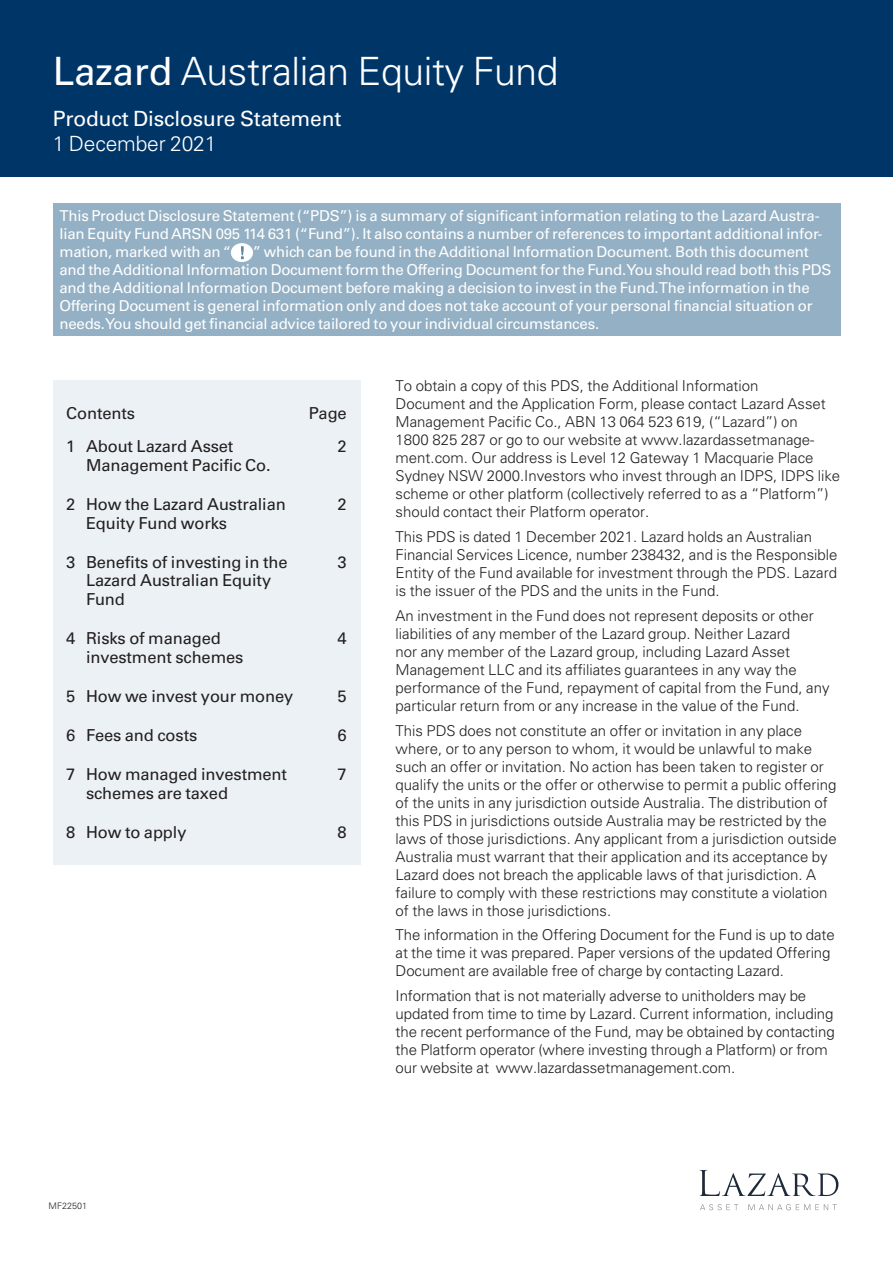
<style>
.page{position:relative;width:893px;height:1263px;background:#fff}
.page>*{position:absolute;margin:0;border:0;box-sizing:border-box;transform-origin:0 0}
.A__Document_Title{font:300 39px "Univers LT Std";letter-spacing:-.01em;color:#fff}
.A__Document_Subtitle{font:21px "Univers LT Std";letter-spacing:-.01em;color:#fff}
.A__Date{font:300 21px "Univers LT Std";letter-spacing:-.01em;color:#fff}
.B__Head_L2{font:16.5px/19px "Univers LT Std";letter-spacing:-.01em;color:#231f20}
.B__Byline{font:300 15px/18px "Univers LT Std";color:#231f20}
.C__Callout_1{font:15px/18px "Univers LT Std";letter-spacing:-.015em;color:#fff}
.X__Code{font:300 9px "Univers LT Std";letter-spacing:.005em;color:#231f20}
.s1{font-weight:400}
</style>
<div class="page">
<div style="left:0;top:0;width:893px;height:177px;background:#003667"></div>
<svg style="left:699px;top:1170px;width:140px;height:26px"></svg>
<svg style="left:700px;top:1204px;width:137px;height:6px"></svg>
<div style="left:53px;top:204px;width:787px;height:132px;background:#94b0c4"></div>
<div style="left:231px;top:243px;width:22px;height:19px;background:#fff;border-radius:50%"></div>
<svg style="left:241px;top:246px;width:3px;height:13px"></svg>
<div style="left:53px;top:380px;width:307px;height:485px;background:#ebf1f5"></div>
<p class="A__Document_Title" style="left:53px;top:48px;width:507px"><span class="s1">Lazard</span> Australian Equity Fund</p>
<p class="A__Document_Subtitle" style="left:53px;top:107px;width:290px">Product Disclosure Statement</p>
<p class="A__Date" style="left:53px;top:131px;width:165px">1 December 2021</p>
<p class="C__Callout_1" style="left:59px;top:207px;width:764px">This Product Disclosure Statement (“PDS”) is a summary of significant information relating to the Lazard Austra&shy;lian Equity Fund ARSN 095 114 631 (“Fund”). It also contains a number of references to important additional infor&shy;mation, marked with an “</p>
<p class="C__Callout_1" style="left:59px;top:243px;width:774px;text-indent:193px">” which can be found in the Additional Information Document. Both this document and the Additional Information Document form the Offering Document for the Fund. You should read both this PDS and the Additional Information Document before making a decision to invest in the Fund. The information in the Offering Document is general information only and does not take account of your personal financial situation or needs. You should get financial advice tailored to your individual circumstances.</p>
<p class="B__Head_L2" style="left:66px;top:404px;width:70px">Contents</p>
<p class="B__Head_L2" style="left:309px;top:404px;width:40px">Page</p>
<p class="B__Head_L2" style="left:66px;top:436px;width:11px">1</p>
<p class="B__Head_L2" style="left:86px;top:436px;width:186px">About Lazard Asset<br>Management Pacific Co.</p>
<p class="B__Head_L2" style="left:338px;top:436px;width:11px">2</p>
<p class="B__Head_L2" style="left:66px;top:494px;width:11px">2</p>
<p class="B__Head_L2" style="left:86px;top:494px;width:201px">How the Lazard Australian<br>Equity Fund works</p>
<p class="B__Head_L2" style="left:338px;top:494px;width:11px">2</p>
<p class="B__Head_L2" style="left:66px;top:552px;width:11px">3</p>
<p class="B__Head_L2" style="left:86px;top:552px;width:203px">Benefits of investing in the<br>Lazard Australian Equity<br>Fund</p>
<p class="B__Head_L2" style="left:338px;top:552px;width:11px">3</p>
<p class="B__Head_L2" style="left:66px;top:629px;width:11px">4</p>
<p class="B__Head_L2" style="left:86px;top:629px;width:159px">Risks of managed investment schemes</p>
<p class="B__Head_L2" style="left:338px;top:629px;width:11px">4</p>
<p class="B__Head_L2" style="left:66px;top:687px;width:11px">5</p>
<p class="B__Head_L2" style="left:86px;top:687px;width:209px">How we invest your money</p>
<p class="B__Head_L2" style="left:338px;top:687px;width:11px">5</p>
<p class="B__Head_L2" style="left:66px;top:726px;width:11px">6</p>
<p class="B__Head_L2" style="left:86px;top:726px;width:113px">Fees and costs</p>
<p class="B__Head_L2" style="left:338px;top:726px;width:11px">6</p>
<p class="B__Head_L2" style="left:66px;top:765px;width:11px">7</p>
<p class="B__Head_L2" style="left:86px;top:765px;width:202px">How managed investment schemes are taxed</p>
<p class="B__Head_L2" style="left:338px;top:765px;width:11px">7</p>
<p class="B__Head_L2" style="left:66px;top:823px;width:11px">8</p>
<p class="B__Head_L2" style="left:86px;top:823px;width:102px">How to apply</p>
<p class="B__Head_L2" style="left:338px;top:823px;width:11px">8</p>
<p class="B__Byline" style="left:396px;top:377px;width:446px">To obtain a copy of this PDS, the Additional Information<br>Document and the Application Form, please contact Lazard Asset Management Pacific Co., ABN 13 064 523 619, (“Lazard”) on<br>1800 825 287 or go to our website at www.lazardassetmanage&shy;ment.com. Our address is Level 12 Gateway 1 Macquarie Place Sydney NSW 2000.Investors who invest through an IDPS, IDPS like scheme or other platform (collectively referred to as a “Platform”) should contact their Platform operator.</p>
<p class="B__Byline" style="left:396px;top:528px;width:444px">This PDS is dated 1 December 2021. Lazard holds an Australian Financial Services Licence, number 238432, and is the Responsible Entity of the Fund available for investment through the PDS. Lazard is the issuer of the PDS and the units in the Fund.</p>
<p class="B__Byline" style="left:396px;top:607px;width:435px">An investment in the Fund does not represent deposits or other liabilities of any member of the Lazard group. Neither Lazard<br>nor any member of the Lazard group, including Lazard Asset Management LLC and its affiliates guarantees in any way the performance of the Fund, repayment of capital from the Fund, any particular return from or any increase in the value of the Fund.</p>
<p class="B__Byline" style="left:396px;top:721px;width:443px">This PDS does not constitute an offer or invitation in any place where, or to any person to whom, it would be unlawful to make such an offer or invitation. No action has been taken to register or qualify the units or the offer or otherwise to permit a public offering of the units in any jurisdiction outside Australia. The distribution of this PDS in jurisdictions outside Australia may be restricted by the laws of those jurisdictions. Any applicant from a jurisdiction outside Australia must warrant that their application and its acceptance by Lazard does not breach the applicable laws of that jurisdiction. A failure to comply with these restrictions may constitute a violation of the laws in those jurisdictions.</p>
<p class="B__Byline" style="left:396px;top:926px;width:441px">The information in the Offering Document for the Fund is up to date at the time it was prepared. Paper versions of the updated Offering<br>Document are available free of charge by contacting Lazard.</p>
<p class="B__Byline" style="left:396px;top:987px;width:441px">Information that is not materially adverse to unitholders may be updated from time to time by Lazard. Current information, including the recent performance of the Fund, may be obtained by contacting the Platform operator (where investing through a Platform) or from our website at www.lazardassetmanagement.com.</p>
<p class="X__Code" style="left:48px;top:1200px;width:40px">MF22501</p>
</div>
